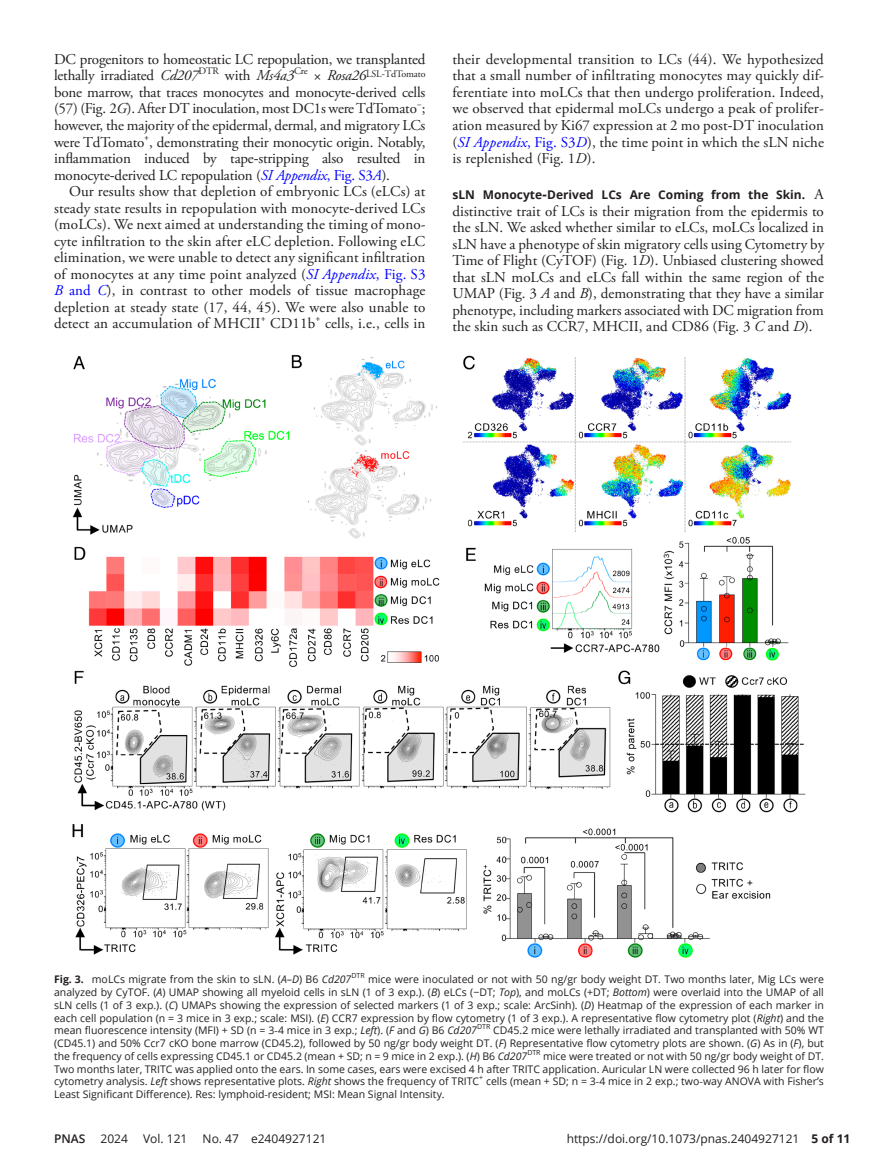
<style>
.page{position:relative;width:878px;height:1175px;background:#fff}
.page>*{position:absolute;margin:0;border:0;box-sizing:border-box;transform-origin:0 0}
.t1{font:15px/16.5px "Adobe Garamond Pro";letter-spacing:-.015em;color:#231f20}
.t2{font:15px "Adobe Garamond Pro";letter-spacing:.01em;color:#231f20}
.t3{font:italic 15px "Adobe Garamond Pro";letter-spacing:-.015em;color:#231f20}
.t4{font:12px "Open Sans";color:#231f20}
.t5{font:700 12px "Open Sans";color:#231f20}
.t6{font:600 12px "Open Sans";color:#231f20}
.t7{font:10.5px/12.8px "Open Sans";color:#231f20;text-align:justify}
.t8{font:10.05px "Adobe Garamond Pro";letter-spacing:-.015em;color:#231f20}
.t9{font:7.05px "Open Sans";color:#231f20}
.s1{font-style:italic}
.s2{font-style:normal}
.s3{font-size:15px}
.s4{font-style:italic;font-size:15px}
.s5{font-family:"STIX"}
.s6{font-style:italic;color:#00f}
.s7{color:#00f}
.s8{font-family:"STIX";font-size:15px}
.s9{font-family:"Adobe Garamond Pro";font-weight:400;font-size:15px}
.s10{font-weight:700}
</style>
<div class="page">
<img style="left:72px;top:354px;width:734px;height:604px">
<p class="t1" style="left:54px;top:51px;width:373px">DC progenitors to homeostatic LC repopulation, we transplanted lethally irradiated <span class="s1">Cd207</span></p>
<p class="t8" style="left:198px;top:64px;width:22px">DTR</p>
<p class="t3" style="left:225px;top:67px;width:71px"><span class="s2">with</span> Ms4a3</p>
<p class="t8" style="left:294px;top:64px;width:15px">Cre</p>
<p class="t8" style="left:314px;top:67px;width:113px"><span class="s3">×</span> <span class="s4">Rosa26</span>LSL<span class="s5">-</span>TdTomato</p>
<p class="t1" style="left:54px;top:84px;width:373px">bone marrow, that traces monocytes and monocyte<span class="s5">-</span>derived cells ( 57 ) ( Fig. 2<span class="s1">G</span> ). After DT inoculation, most DC1s were TdTomato ;</p>
<p class="t8" style="left:417px;top:97px;width:6px">−</p>
<p class="t1" style="left:54px;top:117px;width:373px">however, the majority of the epidermal, dermal, and migratory LCs were TdTomato , demonstrating their monocytic origin. Notably,</p>
<p class="t8" style="left:144px;top:130px;width:6px">+</p>
<p class="t1" style="left:54px;top:150px;width:373px">inflammation induced by tape<span class="s5">-</span>stripping also resulted in monocyte<span class="s5">-</span>derived LC repopulation (<span class="s6">SI Appendix</span><span class="s7">, Fig. S3</span><span class="s6">A</span> ).</p>
<p class="t1" style="left:54px;top:183px;width:373px;text-align:justify;text-indent:15px">Our results show that depletion of embryonic LCs (eLCs) at steady state results in repopulation with monocyte<span class="s5">-</span>derived LCs (moLCs). We next aimed at understanding the timing of mono&shy;cyte infiltration to the skin after eLC depletion. Following eLC elimination, we were unable to detect any significant infiltration of monocytes at any time point analyzed (<span class="s6">SI Appendix</span><span class="s7">, Fig. S3<br></span><span class="s6">B</span> <span class="s7">and</span> <span class="s6">C</span> ), in contrast to other models of tissue macrophage depletion at steady state ( 17 , 44 , 45 ). We were also unable to detect an accumulation of MHCII</p>
<p class="t8" style="left:260px;top:312px;width:6px">+</p>
<p class="t1" style="left:270px;top:315px;width:47px">CD11b</p>
<p class="t8" style="left:315px;top:312px;width:6px">+</p>
<p class="t2" style="left:325px;top:314px;width:102px">cells, i.e., cells in</p>
<p class="t1" style="left:452px;top:51px;width:373px;text-align:justify">their developmental transition to LCs ( 44 ). We hypothesized that a small number of infiltrating monocytes may quickly dif&shy;ferentiate into moLCs that then undergo proliferation. Indeed, we observed that epidermal moLCs undergo a peak of prolifer&shy;ation measured by Ki67 expression at 2 mo post<span class="s5">-</span>DT inoculation (<span class="s6">SI Appendix</span><span class="s7">, Fig. S3</span><span class="s6">D</span> ), the time point in which the sLN niche is replenished ( Fig. 1<span class="s1">D</span> ).</p>
<p class="t5" style="left:452px;top:186px;width:373px">sLN Monocyte<span class="s8">-</span>Derived LCs Are Coming from the Skin. <span class="s9">A</span></p>
<p class="t1" style="left:452px;top:203px;width:373px;text-align:justify">distinctive trait of LCs is their migration from the epidermis to the sLN. We asked whether similar to eLCs, moLCs localized in sLN have a phenotype of skin migratory cells using Cytometry by Time of Flight (CyTOF) (Fig. 1<span class="s1">D</span>). Unbiased clustering showed that sLN moLCs and eLCs fall within the same region of the UMAP (Fig. 3 <span class="s1">A</span> and <span class="s1">B</span>), demonstrating that they have a similar phenotype, including markers associated with DC migration from the skin such as CCR7, MHCII, and CD86 (Fig. 3 <span class="s1">C</span> and <span class="s1">D</span>).</p>
<p class="t7" style="left:54px;top:972px;width:299px"><span class="s10">Fig. 3.</span> moLCs migrate from the skin to sLN. (<span class="s1">A</span>–<span class="s1">D</span>) B6 <span class="s1">Cd207</span></p>
<p class="t9" style="left:351px;top:971px;width:15px">DTR</p>
<p class="t7" style="left:54px;top:972px;width:771px;text-indent:314px">mice were inoculated or not with 50 ng/gr body weight DT. Two months later, Mig LCs were analyzed by CyTOF. (<span class="s1">A</span>) UMAP showing all myeloid cells in sLN (1 of 3 exp.). (<span class="s1">B</span>) eLCs (−DT; <span class="s1">Top</span>), and moLCs (+DT; <span class="s1">Bottom</span>) were overlaid into the UMAP of all sLN cells (1 of 3 exp.). (<span class="s1">C</span>) UMAPs showing the expression of selected markers (1 of 3 exp.; scale: ArcSinh). (<span class="s1">D</span>) Heatmap of the expression of each marker in each cell population (n = 3 mice in 3 exp.; scale: MSI). (<span class="s1">E</span>) CCR7 expression by flow cytometry (1 of 3 exp.). A representative flow cytometry plot (<span class="s1">Right</span>) and the mean fluorescence intensity (MFI) + SD (n = 3<span class="s5">-</span>4 mice in 3 exp.; <span class="s1">Left</span>). (<span class="s1">F</span> and <span class="s1">G</span>) B6 <span class="s1">Cd207</span></p>
<p class="t9" style="left:477px;top:1022px;width:15px">DTR</p>
<p class="t7" style="left:54px;top:1023px;width:771px;text-indent:439px">CD45.2 mice were lethally irradiated and transplanted with 50% WT (CD45.1) and 50% Ccr7 cKO bone marrow (CD45.2), followed by 50 ng/gr body weight DT. (<span class="s1">F</span>) Representative flow cytometry plots are shown. (<span class="s1">G</span>) As in (<span class="s1">F</span>), but the frequency of cells expressing CD45.1 or CD45.2 (mean + SD; n = 9 mice in 2 exp.). (<span class="s1">H</span>) B6 <span class="s1">Cd207</span></p>
<p class="t9" style="left:527px;top:1047px;width:15px">DTR</p>
<p class="t7" style="left:54px;top:1049px;width:771px;text-indent:489px">mice were treated or not with 50 ng/gr body weight of DT.<br>Two months later, TRITC was applied onto the ears. In some cases, ears were excised 4 h after TRITC application. Auricular LN were collected 96 h later for flow cytometry analysis. <span class="s1">Left</span> shows representative plots. <span class="s1">Right</span> shows the frequency of TRITC</p>
<p class="t9" style="left:479px;top:1073px;width:5px">+</p>
<p class="t7" style="left:486px;top:1074px;width:339px">cells (mean + SD; n = 3<span class="s5">-</span>4 mice in 2 exp.; two<span class="s5">-</span>way ANOVA with Fisher’s</p>
<p class="t7" style="left:54px;top:1087px;width:392px">Least Significant Difference). Res: lymphoid<span class="s5">-</span>resident; MSI: Mean Signal Intensity.</p>
<p class="t6" style="left:54px;top:1130px;width:33px">PNAS</p>
<p class="t4" style="left:100px;top:1130px;width:29px">2024</p>
<p class="t4" style="left:143px;top:1130px;width:46px">Vol. 121</p>
<p class="t4" style="left:202px;top:1130px;width:125px">No. 47 e2404927121</p>
<p class="t4" style="left:566px;top:1130px;width:285px">https://doi.org/10.1073/pnas.2404927121 <span class="s10">5 of 11</span></p>
</div>
